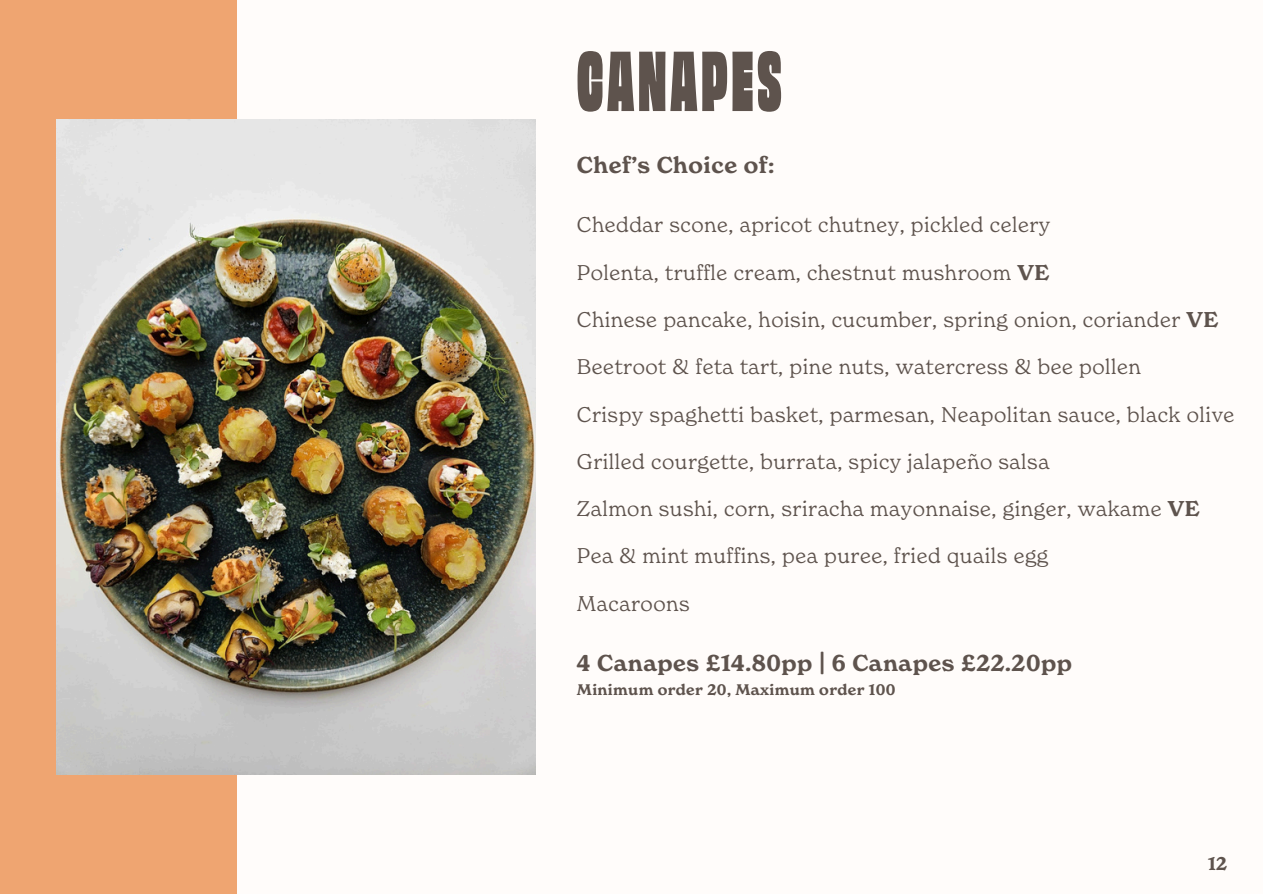
<style>
.page{position:relative;width:1263px;height:894px;background:#fff}
.page>*{position:absolute;margin:0;border:0;box-sizing:border-box;transform-origin:0 0}
.t1{font:79.05px "Obviously Cond Super";letter-spacing:.05em;color:#5e534d}
.t2{font:600 22.5px "New Spirit";letter-spacing:.025em;color:#5e534d}
.t3{font:300 21px "New Spirit";letter-spacing:.025em;color:#5e534d}
.t4{font:600 18px "New Spirit";color:#5e534d}
.t5{font:600 15px "New Spirit";letter-spacing:.025em;color:#5e534d}
.s1{font-weight:600}
</style>
<div class="page">
<div style="left:0;top:0;width:1263px;height:893px;background:#fffcfa"></div>
<div style="left:0;top:0;width:236px;height:893px;background:#efa571"></div>
<img style="left:57px;top:119px;width:478px;height:655px">
<h2 class="t1" style="left:577px;top:50px;width:206px">CANAPES</h2>
<p class="t2" style="left:577px;top:155px;width:199px">Chef’s Choice of:</p>
<h2 class="t3" style="left:577px;top:216px;width:475px">Cheddar scone, apricot chutney, pickled celery</h2>
<p class="t3" style="left:577px;top:263px;width:474px">Polenta, truffle cream, chestnut mushroom <span class="s1">VE</span></p>
<p class="t3" style="left:577px;top:310px;width:643px">Chinese pancake, hoisin, cucumber, spring onion, coriander <span class="s1">VE</span></p>
<p class="t3" style="left:577px;top:358px;width:565px">Beetroot &amp; feta tart, pine nuts, watercress &amp; bee pollen</p>
<p class="t3" style="left:577px;top:405px;width:659px">Crispy spaghetti basket, parmesan, Neapolitan sauce, black olive</p>
<p class="t3" style="left:577px;top:452px;width:474px">Grilled courgette, burrata, spicy jalapeño salsa</p>
<p class="t3" style="left:577px;top:499px;width:624px">Zalmon sushi, corn, sriracha mayonnaise, ginger, wakame <span class="s1">VE</span></p>
<p class="t3" style="left:577px;top:547px;width:473px">Pea &amp; mint muffins, pea puree, fried quails egg</p>
<p class="t3" style="left:577px;top:594px;width:114px">Macaroons</p>
<p class="t2" style="left:577px;top:653px;width:496px">4 Canapes £14.80pp | 6 Canapes £22.20pp</p>
<p class="t5" style="left:577px;top:683px;width:320px">Minimum order 20, Maximum order 100</p>
<p class="t4" style="left:1208px;top:856px;width:21px">12</p>
</div>
